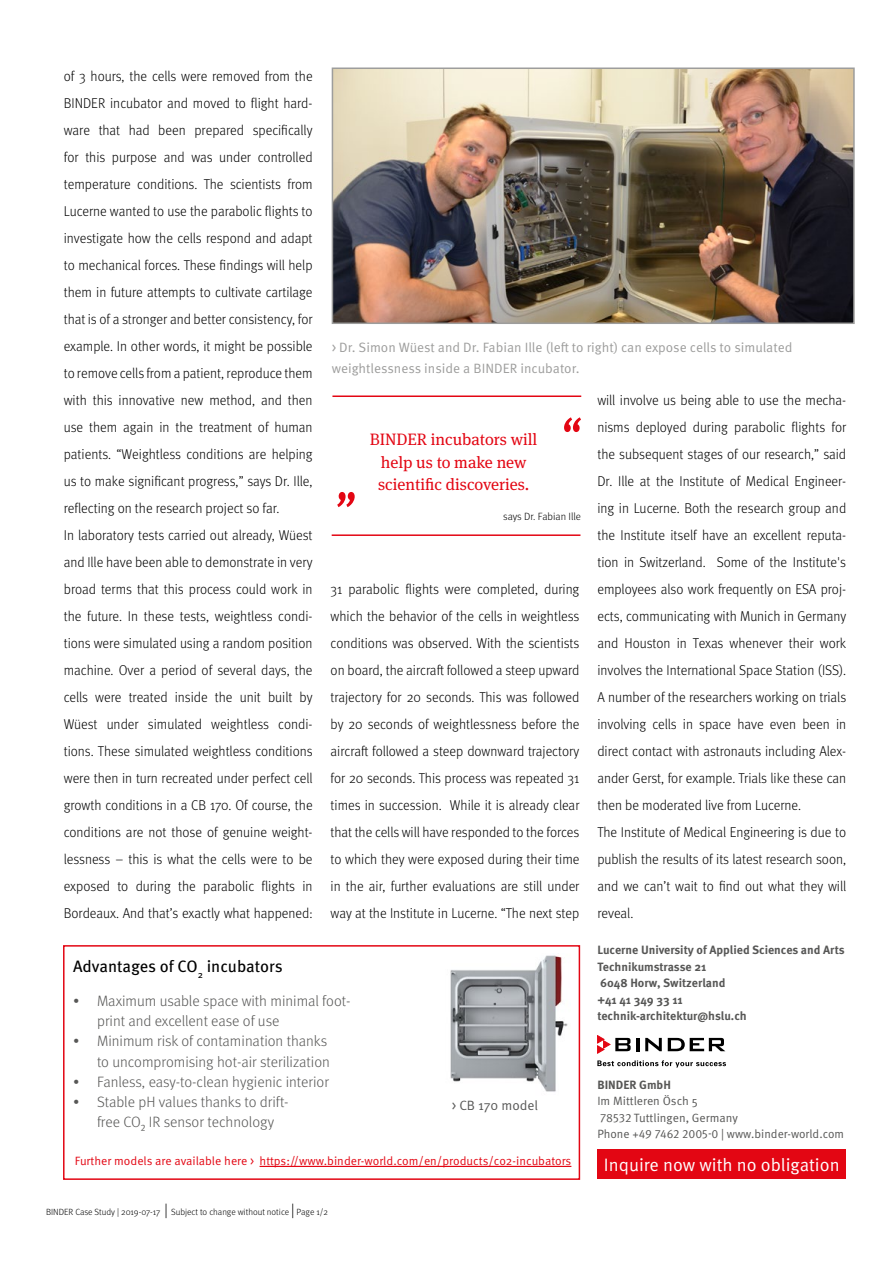
<style>
.page{position:relative;width:893px;height:1263px;background:#fff}
.page>*{position:absolute;margin:0;border:0;box-sizing:border-box;transform-origin:0 0}
.t1{font:18px "Meta Pro Norm";color:#fff}
.t2{font:16.5px/22.5px "Meta Serif Pro";color:#e30613;text-align:center}
.t3{font:16.5px "Meta Pro";letter-spacing:-.005em;color:#000}
.t4{font:300 15px/20.2px "Meta Pro";color:#575756}
.t5{font:300 14.25px/27px "Meta Pro";color:#000;scale:.96 1}
.t6{font:13.5px/21px "Meta Pro Norm";color:#9d9d9c}
.t7{font:13.5px "Meta Pro Norm";color:#575756}
.t8{font:700 12px/16.5px "Meta Pro";color:#575756}
.t9{font:12px "Meta Pro Norm";color:#e30613}
.t10{font:12px/16.5px "Meta Pro Norm";color:#575756}
.t11{font:300 10.5px "Meta Pro";letter-spacing:-.005em;color:#000}
.t12{font:300 9px "Meta Pro";color:#000}
.s1{font-size:15px}
</style>
<div class="page">
<img style="left:450px;top:955px;width:118px;height:137px">
<div style="left:63px;top:945px;width:517px;height:235px;border:2px solid #e30613"></div>
<hr style="left:260px;top:1166px;width:311px;height:1px;background:#e30613">
<svg style="left:597px;top:1060px;width:129px;height:7px"></svg>
<svg style="left:645px;top:1038px;width:17px;height:13px"></svg>
<svg style="left:668px;top:1038px;width:57px;height:13px"></svg>
<svg style="left:597px;top:1035px;width:42px;height:18px"></svg>
<div style="left:597px;top:1149px;width:249px;height:30px;background:#e30613"></div>
<svg style="left:337px;top:492px;width:18px;height:15px"></svg>
<svg style="left:564px;top:417px;width:17px;height:15px"></svg>
<hr style="left:332px;top:395px;width:249px;height:2px;background:#e30613">
<hr style="left:332px;top:534px;width:248px;height:2px;background:#e30613">
<img style="left:335px;top:71px;width:517px;height:250px">
<div style="left:332px;top:68px;width:523px;height:256px;border:2px solid #9d9d9c"></div>
<p class="t5" style="left:64px;top:62px;width:261px">of 3 hours, the cells were removed from the BINDER incubator and moved to flight hard&shy;ware that had been prepared specifically for this purpose and was under controlled temperature conditions. The scientists from Lucerne wanted to use the parabolic flights to investigate how the cells respond and adapt to mechanical forces. These findings will help them in future attempts to cultivate cartilage that is of a stronger and better consistency, for example. In other words, it might be possible to remove cells from a patient, reproduce them with this innovative new method, and then use them again in the treatment of human patients. “Weightless conditions are helping us to make significant progress,” says Dr. Ille, reflecting on the research project so far.<br>In laboratory tests carried out already, Wüest and Ille have been able to demonstrate in very broad terms that this process could work in the future. In these tests, weightless condi&shy;tions were simulated using a random position machine. Over a period of several days, the cells were treated inside the unit built by Wüest under simulated weightless condi&shy;tions. These simulated weightless conditions were then in turn recreated under perfect cell growth conditions in a CB 170. Of course, the conditions are not those of genuine weight&shy;lessness – this is what the cells were to be exposed to during the parabolic flights in Bordeaux. And that’s exactly what happened:</p>
<p class="t6" style="left:332px;top:336px;width:462px">&gt; Dr. Simon Wüest and Dr. Fabian Ille (left to right) can expose cells to simulated weightlessness inside a BINDER incubator.</p>
<p class="t2" style="left:370px;top:427px;width:169px">BINDER incubators will help us to make new scientific discoveries.</p>
<p class="t11" style="left:503px;top:509px;width:79px">says Dr. Fabian Ille</p>
<p class="t5" style="left:331px;top:575px;width:261px;text-align:justify">31 parabolic flights were completed, during which the behavior of the cells in weightless conditions was observed. With the scientists on board, the aircraft followed a steep upward trajectory for 20 seconds. This was followed by 20 seconds of weightlessness before the aircraft followed a steep downward trajectory for 20 seconds. This process was repeated 31 times in succession. While it is already clear that the cells will have responded to the forces to which they were exposed during their time in the air, further evaluations are still under way at the Institute in Lucerne. “The next step</p>
<p class="t5" style="left:597px;top:386px;width:261px">will involve us being able to use the mecha&shy;nisms deployed during parabolic flights for the subsequent stages of our research,” said Dr. Ille at the Institute of Medical Engineer&shy;ing in Lucerne. Both the research group and the Institute itself have an excellent reputa&shy;tion in Switzerland. Some of the Institute's employees also work frequently on ESA proj&shy;ects, communicating with Munich in Germany and Houston in Texas whenever their work involves the International Space Station (ISS).<br>A number of the researchers working on trials involving cells in space have even been in direct contact with astronauts including Alex&shy;ander Gerst, for example. Trials like these can then be moderated live from Lucerne.<br>The Institute of Medical Engineering is due to publish the results of its latest research soon, and we can’t wait to find out what they will reveal.</p>
<p class="t3" style="left:73px;top:954px;width:211px">Advantages of CO<sub>2</sub> incubators</p>
<p class="t4" style="left:97px;top:990px;width:255px;text-indent:-24px">• Maximum usable space with minimal foot&shy;print and excellent ease of use</p>
<p class="t4" style="left:73px;top:1030px;width:258px;text-align:right">• Minimum risk of contamination thanks to uncompromising hot-air sterilization</p>
<p class="t4" style="left:73px;top:1071px;width:257px">• Fanless, easy-to-clean hygienic interior</p>
<p class="t4" style="left:97px;top:1091px;width:193px;text-indent:-24px">• Stable pH values thanks to drift&shy;free CO₂ IR sensor technology</p>
<p class="t7" style="left:452px;top:1094px;width:88px">&gt; CB 170 model</p>
<p class="t9" style="left:75px;top:1152px;width:498px">Further models are available here &gt; https://www.binder-world.com/en/products/co2-incubators</p>
<p class="t12" style="left:46px;top:1205px;width:284px">BINDER Case Study | 2019-07-17 <span class="s1">|</span> Subject to change without notice <span class="s1">|</span> Page 1/2</p>
<p class="t8" style="left:597px;top:941px;width:249px">Lucerne University of Applied Sciences and Arts<br>Technikumstrasse 21<br>6048 Horw, Switzerland<br>+41 41 349 33 11<br>technik-architektur@hslu.ch</p>
<p class="t8" style="left:597px;top:1076px;width:75px">BINDER GmbH</p>
<p class="t10" style="left:597px;top:1092px;width:248px">Im Mittleren Ösch 5<br>78532 Tuttlingen, Germany<br>Phone +49 7462 2005-0 | www.binder-world.com</p>
<p class="t1" style="left:604px;top:1151px;width:237px">Inquire now with no obligation</p>
</div>
